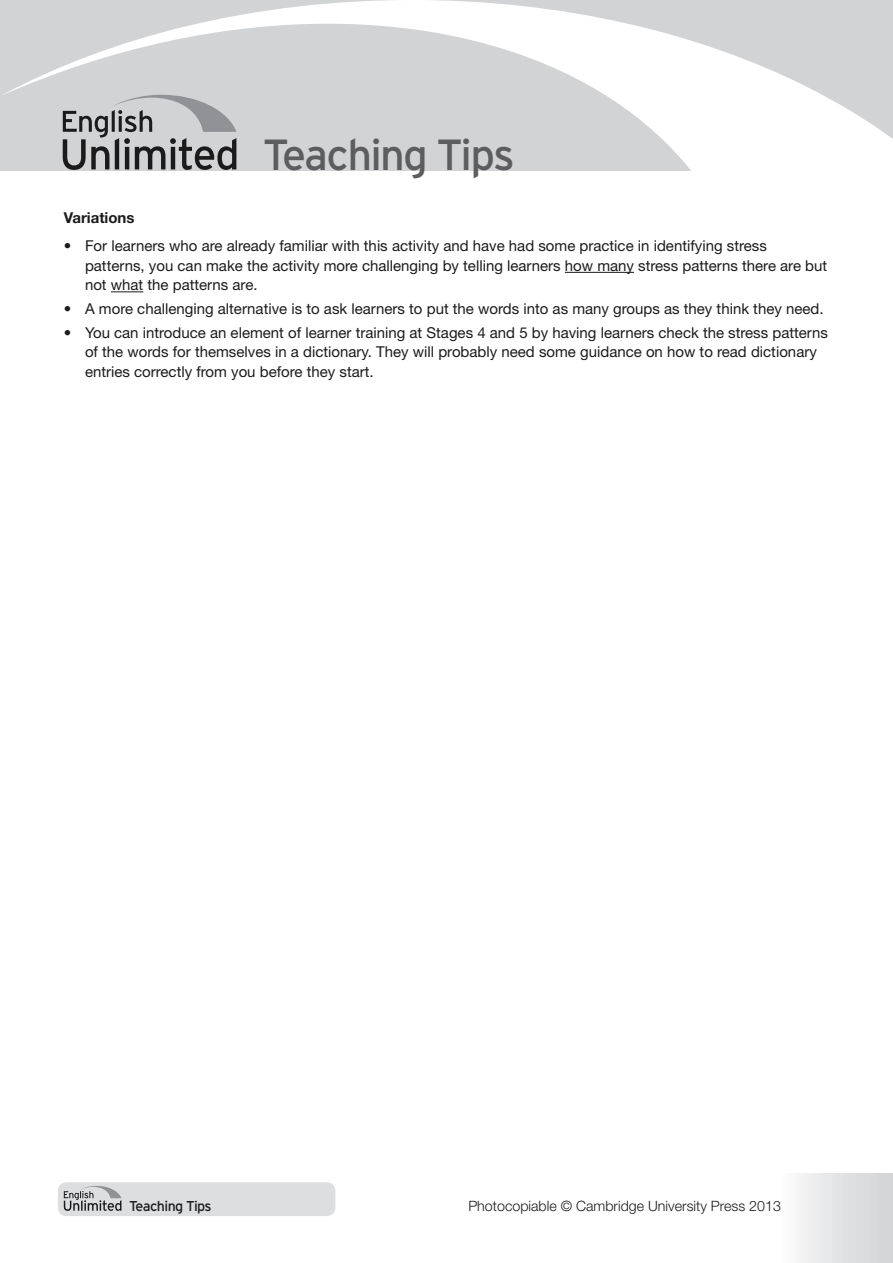
<style>
.page{position:relative;width:893px;height:1263px;background:#fff}
.page>*{position:absolute;margin:0;border:0;box-sizing:border-box;transform-origin:0 0}
.t1{font:43.5px "Interstate";letter-spacing:-.04em;color:#5d5d60}
.t2{font:15px/19.5px "Helvetica Neue LT Std";color:#1c1b1c}
.t3{font:700 15px "Helvetica Neue LT Std";color:#1c1b1c}
.t4{font:300 14.25px "Helvetica Neue LT Std";color:#1c1b1c}
.t5{font:14.25px "Interstate";letter-spacing:-.04em;color:#1c1b1c}
</style>
<div class="page">
<svg style="left:0;top:0;width:893px;height:293px"></svg>
<svg style="left:63px;top:95px;width:173px;height:75px;background:#a4a6a8"></svg>
<div style="left:58px;top:1182px;width:277px;height:34px;background:#dddedf;border-radius:9px"></div>
<svg style="left:64px;top:1186px;width:57px;height:25px"></svg>
<div style="left:780px;top:1174px;width:113px;height:89px;background:linear-gradient(to right,#fbfbfb,#d0d1d3)"></div>
<hr style="left:565px;top:272px;width:69px;height:1px;background:#1c1b1c">
<hr style="left:111px;top:291px;width:32px;height:1px;background:#1c1b1c">
<h1 class="t1" style="left:263px;top:130px;width:254px">Teaching Tips</h1>
<p class="t3" style="left:64px;top:209px;width:72px">Variations</p>
<p class="t2" style="left:85px;top:236px;width:744px;text-indent:-21px">• For learners who are already familiar with this activity and have had some practice in identifying stress patterns, you can make the activity more challenging by telling learners how many stress patterns there are but not what the patterns are.</p>
<p class="t2" style="left:64px;top:299px;width:761px">• A more challenging alternative is to ask learners to put the words into as many groups as they think they need.</p>
<p class="t2" style="left:85px;top:323px;width:744px;text-indent:-21px">• You can introduce an element of learner training at Stages 4 and 5 by having learners check the stress patterns of the words for themselves in a dictionary. They will probably need some guidance on how to read dictionary entries correctly from you before they start.</p>
<p class="t5" style="left:129px;top:1198px;width:84px">Teaching Tips</p>
<p class="t4" style="left:468px;top:1197px;width:314px">Photocopiable © Cambridge University Press 2013</p>
</div>
